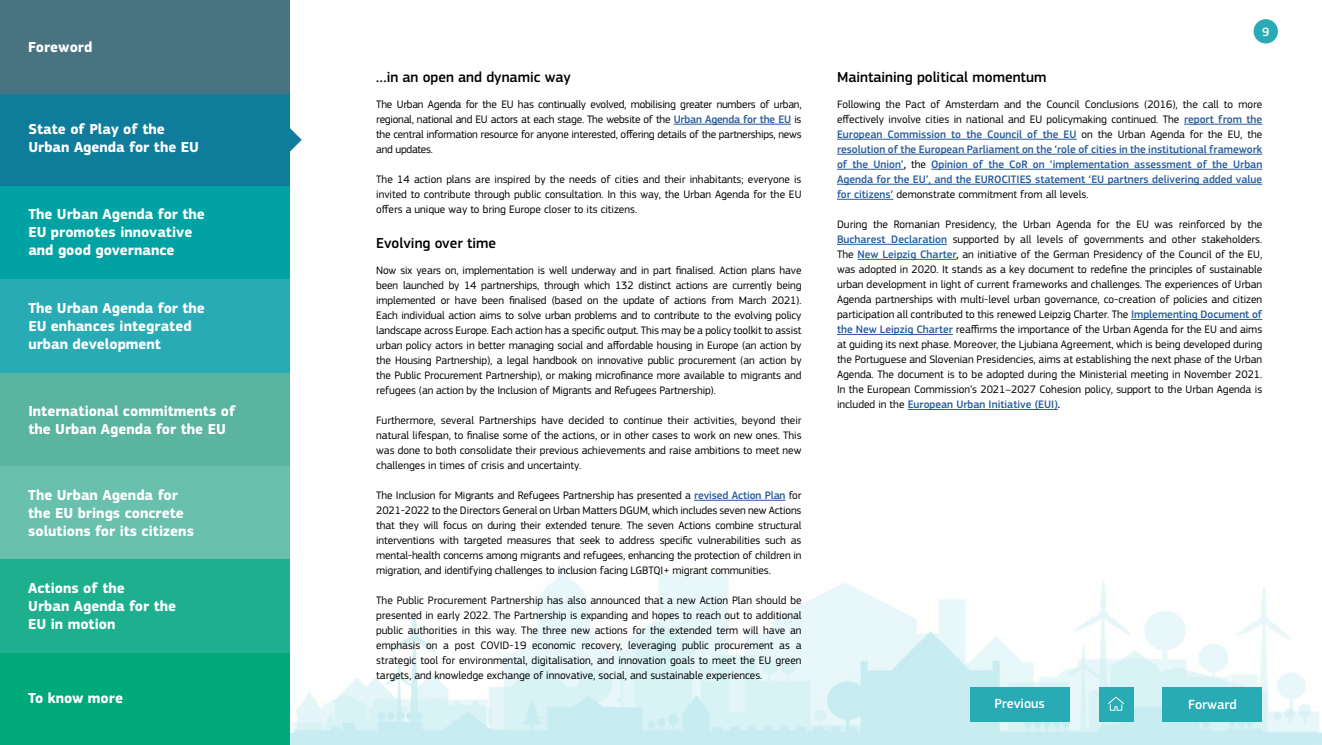
<style>
.page{position:relative;width:1322px;height:745px;background:#fff}
.page>*{position:absolute;margin:0;border:0;box-sizing:border-box;transform-origin:0 0}
.t1{font:700 15px/18px "EC Square Sans Pro";color:#fff}
.Content_split_header{font:500 15px "EC Square Sans Pro";color:#000}
.t2{font:500 13.75px "EC Square Sans Pro";color:#fff}
.t3{font:500 12.5px "EC Square Sans Pro";color:#fff}
.Body{font:11.25px/15px "EC Square Sans Pro";color:#000;text-align:justify}
.Body-2{font:500 11.25px/15px "EC Square Sans Pro";color:#275b9b;text-align:justify}
.s1{font-weight:500;color:#275b9b}
.s2{font-weight:400;color:#000}
.s3{color:#000}
.s4{font-weight:500}
</style>
<div class="page">
<img style="left:290px;top:565px;width:1031px;height:179px">
<div style="left:0;top:465px;width:290px;height:93px;background:#69c0ac"></div>
<div style="left:0;top:651px;width:290px;height:93px;background:#00a97a"></div>
<div style="left:0;top:93px;width:290px;height:93px;background:#0f7c9c"></div>
<div style="left:0;top:558px;width:290px;height:94px;background:#1daf8e"></div>
<div style="left:0;top:372px;width:290px;height:93px;background:#5ab49f"></div>
<div style="left:0;top:186px;width:290px;height:93px;background:#00a2a3"></div>
<div style="left:0;top:279px;width:290px;height:94px;background:#29abb5"></div>
<div style="left:0;top:0;width:290px;height:93px;background:#4a7382"></div>
<svg style="left:290px;top:128px;width:12px;height:23px"></svg>
<div style="left:1253px;top:19px;width:25px;height:24px;background:#29abb5;border-radius:50%"></div>
<div style="left:1162px;top:686px;width:100px;height:34px;background:#29abb5"></div>
<div style="left:970px;top:686px;width:99px;height:34px;background:#29abb5"></div>
<div style="left:1099px;top:686px;width:34px;height:34px;background:#29abb5"></div>
<svg style="left:1108px;top:696px;width:16px;height:14px"></svg>
<hr style="left:674px;top:124px;width:117px;height:1px;background:#275b9b">
<hr style="left:694px;top:499px;width:91px;height:1px;background:#275b9b">
<hr style="left:1184px;top:124px;width:78px;height:1px;background:#275b9b">
<hr style="left:837px;top:139px;width:239px;height:1px;background:#275b9b">
<hr style="left:837px;top:154px;width:425px;height:1px;background:#275b9b">
<hr style="left:837px;top:169px;width:66px;height:1px;background:#275b9b">
<hr style="left:931px;top:169px;width:331px;height:1px;background:#275b9b">
<hr style="left:837px;top:184px;width:425px;height:1px;background:#275b9b">
<hr style="left:837px;top:199px;width:56px;height:1px;background:#275b9b">
<hr style="left:837px;top:244px;width:110px;height:1px;background:#275b9b">
<hr style="left:857px;top:259px;width:99px;height:1px;background:#275b9b">
<hr style="left:1131px;top:319px;width:131px;height:1px;background:#275b9b">
<hr style="left:837px;top:334px;width:116px;height:1px;background:#275b9b">
<hr style="left:907px;top:409px;width:151px;height:1px;background:#275b9b">
<h1 class="t1" style="left:28px;top:39px;width:66px">Foreword</h1>
<h1 class="t1" style="left:28px;top:120px;width:172px">State of Play of the<br>Urban Agenda for the EU</h1>
<h1 class="t1" style="left:28px;top:205px;width:178px">The Urban Agenda for the<br>EU promotes innovative and good governance</h1>
<h1 class="t1" style="left:28px;top:299px;width:178px">The Urban Agenda for the<br>EU enhances integrated urban development</h1>
<h1 class="t1" style="left:28px;top:402px;width:209px">International commitments of the Urban Agenda for the EU</h1>
<h1 class="t1" style="left:28px;top:486px;width:167px">The Urban Agenda for the EU brings concrete solutions for its citizens</h1>
<h1 class="t1" style="left:28px;top:579px;width:150px">Actions of the<br>Urban Agenda for the<br>EU in motion</h1>
<h1 class="t1" style="left:28px;top:689px;width:96px">To know more</h1>
<p class="Content_split_header" style="left:376px;top:68px;width:196px">…in an open and dynamic way</p>
<p class="Body" style="left:376px;top:97px;width:427px">The Urban Agenda for the EU has continually evolved, mobilising greater numbers of urban, regional, national and EU actors at each stage. The website of the <span class="s1">Urban Agenda for the EU</span> is the central information resource for anyone interested, offering details of the partnerships, news and updates.</p>
<p class="Body" style="left:376px;top:172px;width:427px">The 14 action plans are inspired by the needs of cities and their inhabitants; everyone is invited to contribute through public consultation. In this way, the Urban Agenda for the EU offers a unique way to bring Europe closer to its citizens.</p>
<p class="Content_split_header" style="left:376px;top:234px;width:121px">Evolving over time</p>
<p class="Body" style="left:376px;top:262px;width:427px">Now six years on, implementation is well underway and in part finalised. Action plans have been launched by 14 partnerships, through which 132 distinct actions are currently being implemented or have been finalised (based on the update of actions from March 2021).<br>Each individual action aims to solve urban problems and to contribute to the evolving policy landscape across Europe. Each action has a specific output. This may be a policy toolkit to assist urban policy actors in better managing social and affordable housing in Europe (an action by the Housing Partnership), a legal handbook on innovative public procurement (an action by the Public Procurement Partnership), or making microfinance more available to migrants and refugees (an action by the Inclusion of Migrants and Refugees Partnership).</p>
<p class="Body" style="left:376px;top:412px;width:427px">Furthermore, several Partnerships have decided to continue their activities, beyond their natural lifespan, to finalise some of the actions, or in other cases to work on new ones. This was done to both consolidate their previous achievements and raise ambitions to meet new challenges in times of crisis and uncertainty.</p>
<p class="Body" style="left:376px;top:487px;width:427px">The Inclusion for Migrants and Refugees Partnership has presented a <span class="s1">revised Action Plan</span> for 2021-2022 to the Directors General on Urban Matters DGUM, which includes seven new Actions that they will focus on during their extended tenure. The seven Actions combine structural interventions with targeted measures that seek to address specific vulnerabilities such as mental-health concerns among migrants and refugees, enhancing the protection of children in migration, and identifying challenges to inclusion facing LGBTQI+ migrant communities.</p>
<p class="Body" style="left:376px;top:592px;width:427px">The Public Procurement Partnership has also announced that a new Action Plan should be presented in early 2022. The Partnership is expanding and hopes to reach out to additional public authorities in this way. The three new actions for the extended term will have an emphasis on a post COVID-19 economic recovery, leveraging public procurement as a strategic tool for environmental, digitalisation, and innovation goals to meet the EU green targets, and knowledge exchange of innovative, social, and sustainable experiences.</p>
<p class="t3" style="left:1262px;top:24px;width:9px">9</p>
<p class="Content_split_header" style="left:837px;top:68px;width:211px">Maintaining political momentum</p>
<p class="Body-2" style="left:837px;top:97px;width:427px"><span class="s2">Following the Pact of Amsterdam and the Council Conclusions (2016), the call to more effectively involve cities in national and EU policymaking continued. The</span> report from the European Commission to the Council of the EU <span class="s2">on the Urban Agenda for the EU, the </span>resolution of the European Parliament on the ‘role of cities in the institutional framework of the Union’<span class="s3">,</span> <span class="s2">the</span> Opinion of the CoR on ‘implementation assessment of the Urban Agenda for the EU’, and the EUROCITIES statement ‘EU partners delivering added value for citizens’ <span class="s2">demonstrate commitment from all levels.</span></p>
<p class="Body" style="left:837px;top:217px;width:427px">During the Romanian Presidency, the Urban Agenda for the EU was reinforced by the <span class="s1">Bucharest Declaration</span> supported by all levels of governments and other stakeholders.<br>The <span class="s1">New Leipzig Charter</span><span class="s4">,</span> an initiative of the German Presidency of the Council of the EU, was adopted in 2020. It stands as a key document to redefine the principles of sustainable urban development in light of current frameworks and challenges. The experiences of Urban Agenda partnerships with multi-level urban governance, co-creation of policies and citizen participation all contributed to this renewed Leipzig Charter. The <span class="s1">Implementing Document of the New Leipzig Charter</span> reaffirms the importance of the Urban Agenda for the EU and aims at guiding its next phase. Moreover, the Ljubiana Agreement, which is being developed during the Portuguese and Slovenian Presidencies, aims at establishing the next phase of the Urban Agenda. The document is to be adopted during the Ministerial meeting in November 2021.<br>In the European Commission’s 2021–2027 Cohesion policy, support to the Urban Agenda is included in the <span class="s1">European Urban Initiative (EUI)</span><span class="s4">.</span></p>
<p class="t2" style="left:994px;top:695px;width:52px">Previous</p>
<p class="t2" style="left:1188px;top:695px;width:50px">Forward</p>
</div>
